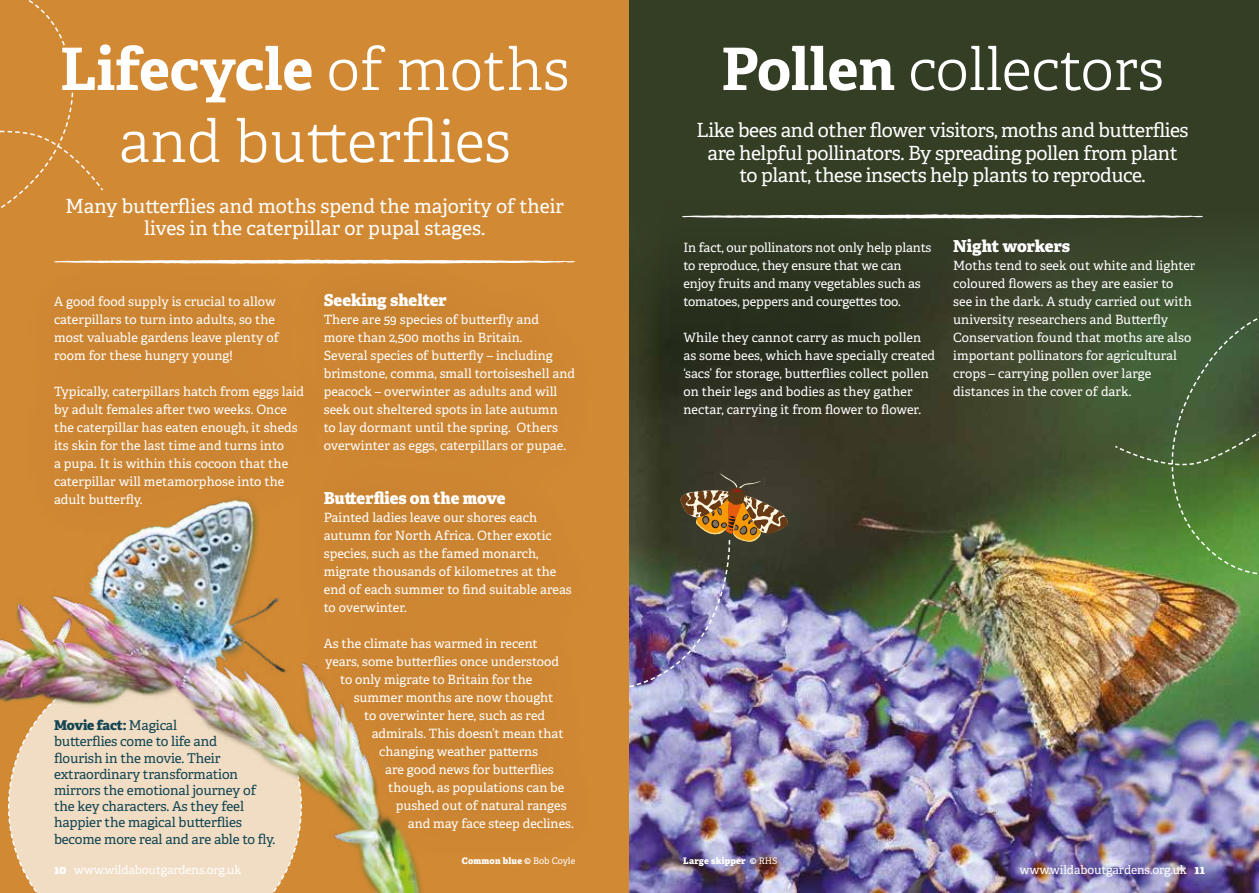
<style>
.page{position:relative;width:1259px;height:893px;background:#fff}
.page>*{position:absolute;margin:0;border:0;box-sizing:border-box;transform-origin:0 0}
.t1{font:300 58.5px/72px "Adelle";color:#fff;text-align:center}
.t2{font:19.5px/22.5px "Adelle";letter-spacing:-.02em;color:#fff;text-align:center}
.t3{font:19.5px/22.5px "Adelle";color:#fff;text-align:center}
.t4{font:800 16.5px "Adelle";letter-spacing:-.005em;color:#fff}
.t5{font:13.5px/16.2px "Adelle";letter-spacing:-.01em;color:#114552}
.t6{font:12.75px/18px "Adelle";letter-spacing:.005em;color:#fff}
.t7{font:12px "Adelle";letter-spacing:-.005em;color:#fff}
.t8{font:800 9px "Adelle";letter-spacing:.02em;color:#fff}
.s1{font-weight:700}
.s2{font-weight:800}
.s3{font-weight:400}
</style>
<div class="page">
<div style="left:0;top:0;width:629px;height:893px;background:#d28934"></div>
<div style="left:629px;top:0;width:630px;height:893px;background:#343e25"></div>
<img style="left:629px;top:253px;width:630px;height:640px">
<div style="left:11px;top:252px;width:332px;height:298px;background:#cd8532"></div>
<div style="left:280px;top:249px;width:333px;height:625px;background:#cd8632"></div>
<svg style="left:0;top:0;width:103px;height:208px"></svg>
<svg style="left:1114px;top:300px;width:145px;height:296px"></svg>
<svg style="left:54px;top:259px;width:521px;height:5px"></svg>
<svg style="left:682px;top:214px;width:521px;height:5px"></svg>
<img style="left:629px;top:473px;width:159px;height:215px">
<img style="left:0;top:499px;width:423px;height:394px">
<h1 class="t1" style="left:60px;top:31px;width:511px"><span class="s1">Lifecycle</span> of moths and butterflies</h1>
<h1 class="t1" style="left:721px;top:31px;width:444px"><span class="s1">Pollen</span> collectors</h1>
<h2 class="t2" style="left:696px;top:119px;width:493px">Like bees and other flower visitors, moths and butterflies are helpful pollinators. By spreading pollen from plant to plant, these insects help plants to reproduce.</h2>
<h2 class="t3" style="left:65px;top:195px;width:500px">Many butterflies and moths spend the majority of their lives in the caterpillar or pupal stages.</h2>
<p class="t4" style="left:953px;top:234px;width:118px">Night workers</p>
<p class="t6" style="left:953px;top:257px;width:244px">Moths tend to seek out white and lighter coloured flowers as they are easier to see in the dark. A study carried out with university researchers and Butterfly Conservation found that moths are also important pollinators for agricultural crops – carrying pollen over large distances in the cover of dark.</p>
<p class="t6" style="left:683px;top:239px;width:249px">In fact, our pollinators not only help plants to reproduce, they ensure that we can enjoy fruits and many vegetables such as tomatoes, peppers and courgettes too.</p>
<p class="t6" style="left:683px;top:329px;width:253px">While they cannot carry as much pollen as some bees, which have specially created ‘sacs’ for storage, butterflies collect pollen on their legs and bodies as they gather nectar, carrying it from flower to flower.</p>
<p class="t4" style="left:324px;top:288px;width:125px">Seeking shelter</p>
<p class="t6" style="left:324px;top:311px;width:253px">There are 59 species of butterfly and<br>more than 2,500 moths in Britain.<br>Several species of butterfly – including brimstone, comma, small tortoiseshell and peacock – overwinter as adults and will seek out sheltered spots in late autumn<br>to lay dormant until the spring. Others overwinter as eggs, caterpillars or pupae.</p>
<p class="t4" style="left:324px;top:486px;width:183px">Butterflies on the move</p>
<p class="t6" style="left:324px;top:509px;width:250px">Painted ladies leave our shores each autumn for North Africa. Other exotic species, such as the famed monarch, migrate thousands of kilometres at the end of each summer to find suitable areas to overwinter.</p>
<p class="t6" style="left:324px;top:635px;width:216px">As the climate has warmed in recent</p>
<p class="t6" style="left:325px;top:653px;width:235px">years, some butterflies once understood</p>
<p class="t6" style="left:340px;top:671px;width:193px">to only migrate to Britain for the</p>
<p class="t6" style="left:354px;top:689px;width:201px">summer months are now thought</p>
<p class="t6" style="left:364px;top:707px;width:182px">to overwinter here, such as red</p>
<p class="t6" style="left:372px;top:725px;width:193px">admirals. This doesn’t mean that</p>
<p class="t6" style="left:379px;top:743px;width:160px">changing weather patterns</p>
<p class="t6" style="left:385px;top:761px;width:170px">are good news for butterflies</p>
<p class="t6" style="left:388px;top:779px;width:178px">though, as populations can be</p>
<p class="t6" style="left:396px;top:797px;width:172px">pushed out of natural ranges</p>
<p class="t6" style="left:408px;top:815px;width:167px">and may face steep declines.</p>
<p class="t6" style="left:54px;top:293px;width:226px">A good food supply is crucial to allow caterpillars to turn into adults, so the most valuable gardens leave plenty of room for these hungry young!</p>
<p class="t6" style="left:54px;top:383px;width:252px">Typically, caterpillars hatch from eggs laid by adult females after two weeks. Once the caterpillar has eaten enough, it sheds its skin for the last time and turns into<br>a pupa. It is within this cocoon that the caterpillar will metamorphose into the adult butterfly.</p>
<p class="t5" style="left:54px;top:718px;width:223px"><span class="s2">Movie fact:</span> Magical<br>butterflies come to life and<br>flourish in the movie. Their extraordinary transformation mirrors the emotional journey of the key characters. As they feel happier the magical butterflies become more real and are able to fly.</p>
<p class="t7" style="left:54px;top:862px;width:189px"><span class="s2">10</span> www.wildaboutgardens.org.uk</p>
<p class="t7" style="left:1019px;top:862px;width:187px">www.wildaboutgardens.org.uk <span class="s2">11</span></p>
<p class="t8" style="left:462px;top:854px;width:115px">Common blue © <span class="s3">Bob Coyle</span></p>
<p class="t8" style="left:683px;top:854px;width:96px">Large skipper © <span class="s3">RHS</span></p>
</div>
